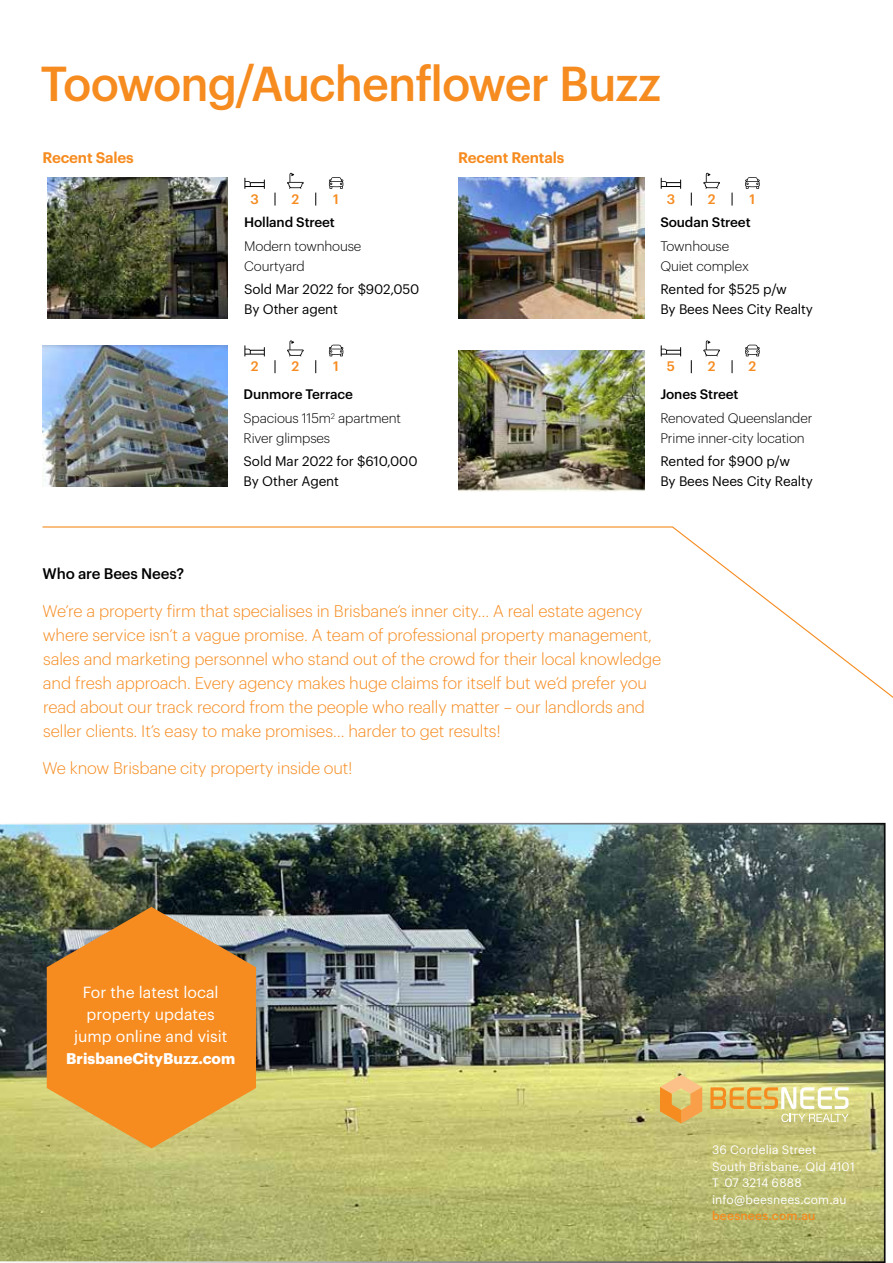
<style>
.page{position:relative;width:893px;height:1263px;background:#fff}
.page>*{position:absolute;margin:0;border:0;box-sizing:border-box;transform-origin:0 0}
.t1{font:500 48px "Graphik";letter-spacing:-.02em;color:#f68b1f;scale:.96 1}
.t2{font:300 16.5px/24px "Graphik";letter-spacing:-.005em;color:#f68b1f}
.t3{font:15.75px/22px "Graphik";color:#fff;text-align:center}
.t4{font:700 15.15px "Graphik";color:#fff}
.t5{font:600 15px "Graphik";letter-spacing:-.01em;color:#f68b1f}
.t6{font:500 15px "Graphik";letter-spacing:-.01em;color:#000}
.t7{font:13.5px/19.5px "Graphik";letter-spacing:-.01em;color:#000}
.t8{font:300 13.5px/19.5px "Graphik";letter-spacing:-.01em;color:#000}
.t9{font:500 13.5px "Graphik";letter-spacing:-.01em;color:#000}
.t10{font:500 13.5px "Graphik";color:#f68b1f}
.t11{font:12px/16.5px "Graphik";letter-spacing:.01em;color:#fff}
.t12{font:500 12px "Graphik";letter-spacing:.02em;color:#f68b1f}
.s1{font-weight:500}
</style>
<div class="page">
<svg style="left:42px;top:526px;width:851px;height:172px"></svg>
<img style="left:0;top:823px;width:885px;height:440px">
<img style="left:48px;top:178px;width:180px;height:140px">
<img style="left:459px;top:178px;width:185px;height:140px">
<img style="left:43px;top:345px;width:185px;height:141px">
<img style="left:459px;top:351px;width:185px;height:140px">
<svg style="left:275px;top:193px;width:1px;height:13px"></svg>
<svg style="left:315px;top:193px;width:1px;height:13px"></svg>
<svg style="left:244px;top:178px;width:21px;height:11px"></svg>
<svg style="left:287px;top:173px;width:17px;height:16px"></svg>
<svg style="left:329px;top:177px;width:14px;height:12px"></svg>
<svg style="left:691px;top:193px;width:1px;height:13px"></svg>
<svg style="left:732px;top:193px;width:1px;height:13px"></svg>
<svg style="left:661px;top:178px;width:20px;height:11px"></svg>
<svg style="left:703px;top:173px;width:17px;height:16px"></svg>
<svg style="left:745px;top:177px;width:15px;height:12px"></svg>
<svg style="left:275px;top:360px;width:1px;height:13px"></svg>
<svg style="left:315px;top:360px;width:1px;height:13px"></svg>
<svg style="left:244px;top:345px;width:21px;height:11px"></svg>
<svg style="left:287px;top:340px;width:17px;height:16px"></svg>
<svg style="left:329px;top:345px;width:14px;height:11px"></svg>
<svg style="left:691px;top:360px;width:1px;height:13px"></svg>
<svg style="left:732px;top:360px;width:1px;height:13px"></svg>
<svg style="left:661px;top:345px;width:20px;height:11px"></svg>
<svg style="left:703px;top:340px;width:17px;height:16px"></svg>
<svg style="left:745px;top:345px;width:15px;height:11px"></svg>
<svg style="left:47px;top:907px;width:209px;height:241px;background:#e09034"></svg>
<svg style="left:710px;top:1087px;width:139px;height:35px;background:#e0d088"></svg>
<svg style="left:660px;top:1075px;width:42px;height:48px;background:#eab662"></svg>
<h1 class="t1" style="left:40px;top:47px;width:648px">Toowong/Auchenflower Buzz</h1>
<p class="t5" style="left:43px;top:146px;width:93px">Recent Sales</p>
<p class="t5" style="left:458px;top:146px;width:108px">Recent Rentals</p>
<p class="t10" style="left:250px;top:188px;width:10px">3</p>
<p class="t10" style="left:291px;top:188px;width:9px">2</p>
<p class="t10" style="left:333px;top:188px;width:7px">1</p>
<p class="t10" style="left:667px;top:188px;width:10px">3</p>
<p class="t10" style="left:708px;top:188px;width:9px">2</p>
<p class="t10" style="left:750px;top:188px;width:7px">1</p>
<p class="t9" style="left:244px;top:212px;width:92px">Holland Street</p>
<p class="t8" style="left:244px;top:235px;width:119px">Modern townhouse<br>Courtyard</p>
<p class="t7" style="left:244px;top:279px;width:177px">Sold Mar 2022 for $902,050<br>By Other agent</p>
<p class="t9" style="left:660px;top:212px;width:92px">Soudan Street</p>
<p class="t8" style="left:660px;top:235px;width:90px">Townhouse<br>Quiet complex</p>
<p class="t7" style="left:660px;top:279px;width:154px">Rented for $525 p/w<br>By Bees Nees City Realty</p>
<p class="t10" style="left:251px;top:356px;width:9px">2</p>
<p class="t10" style="left:291px;top:356px;width:9px">2</p>
<p class="t10" style="left:333px;top:356px;width:7px">1</p>
<p class="t10" style="left:667px;top:356px;width:10px">5</p>
<p class="t10" style="left:708px;top:356px;width:9px">2</p>
<p class="t10" style="left:748px;top:356px;width:9px">2</p>
<p class="t6" style="left:43px;top:562px;width:143px">Who are Bees Nees?</p>
<p class="t8" style="left:244px;top:381px;width:159px;line-height:23.7px"><span class="s1">Dunmore Terrace<br></span>Spacious 115m<sup>2</sup> apartment</p>
<p class="t8" style="left:244px;top:427px;width:88px">River glimpses</p>
<p class="t7" style="left:244px;top:450px;width:175px">Sold Mar 2022 for $610,000<br>By Other Agent</p>
<p class="t9" style="left:660px;top:384px;width:80px">Jones Street</p>
<p class="t8" style="left:660px;top:407px;width:154px">Renovated Queenslander<br>Prime inner-city location</p>
<p class="t7" style="left:660px;top:450px;width:154px">Rented for $900 p/w<br>By Bees Nees City Realty</p>
<p class="t2" style="left:43px;top:598px;width:620px">We’re a property firm that specialises in Brisbane’s inner city… A real estate agency where service isn’t a vague promise. A team of professional property management, sales and marketing personnel who stand out of the crowd for their local knowledge and fresh approach. Every agency makes huge claims for itself but we’d prefer you read about our track record from the people who really matter – our landlords and seller clients. It’s easy to make promises… harder to get results!</p>
<p class="t2" style="left:43px;top:755px;width:312px">We know Brisbane city property inside out!</p>
<p class="t3" style="left:74px;top:980px;width:155px">For the latest local property updates jump online and visit</p>
<p class="t4" style="left:66px;top:1047px;width:170px">BrisbaneCityBuzz.com</p>
<p class="t11" style="left:712px;top:1141px;width:144px">36 Cordelia Street<br>South Brisbane, Qld 4101<br>T 07 3214 6888 info@beesnees.com.au</p>
<p class="t12" style="left:712px;top:1207px;width:105px">beesnees.com.au</p>
</div>
